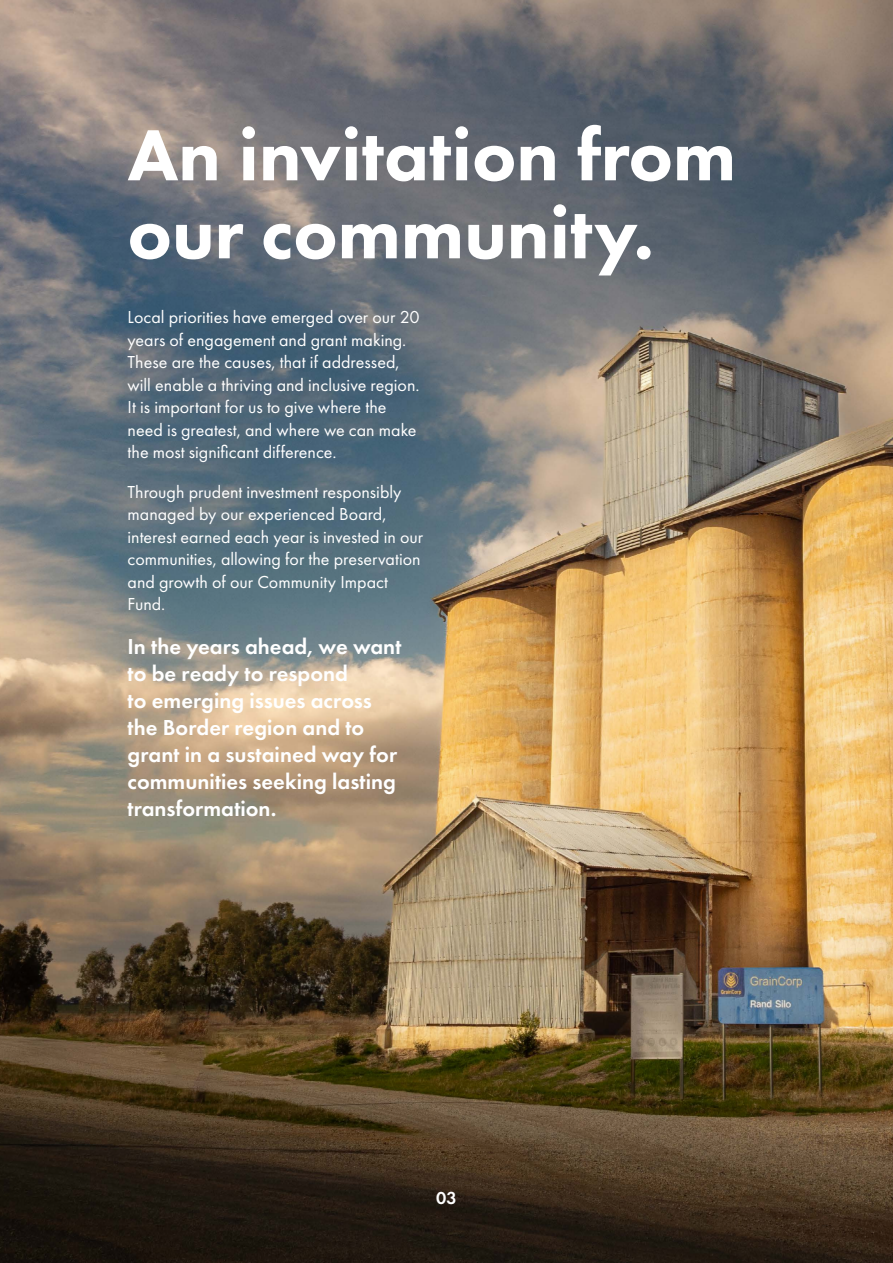
<style>
.page{position:relative;width:893px;height:1263px;background:#fff}
.page>*{position:absolute;margin:0;border:0;box-sizing:border-box;transform-origin:0 0}
.t1{font:800 75px/78px "Futura PT";color:#fff}
.t2{font:600 22.5px/27px "Futura PT";color:#fff}
.t3{font:18px/22.5px "Futura PT";color:#fff}
.t4{font:600 18px "Futura PT";color:#fff}
</style>
<div class="page">
<img style="left:0;top:0;width:893px;height:1263px">
<h1 class="t1" style="left:128px;top:115px;width:610px">An invitation from our community.</h1>
<p class="t3" style="left:128px;top:306px;width:294px">Local priorities have emerged over our 20 years of engagement and grant making.<br>These are the causes, that if addressed, will enable a thriving and inclusive region.<br>It is important for us to give where the need is greatest, and where we can make the most significant difference.</p>
<p class="t3" style="left:128px;top:480px;width:297px">Through prudent investment responsibly managed by our experienced Board, interest earned each year is invested in our communities, allowing for the preservation and growth of our Community Impact Fund.</p>
<p class="t2" style="left:128px;top:633px;width:275px">In the years ahead, we want to be ready to respond<br>to emerging issues across the Border region and to grant in a sustained way for communities seeking lasting transformation.</p>
<p class="t4" style="left:436px;top:1187px;width:22px">03</p>
</div>
